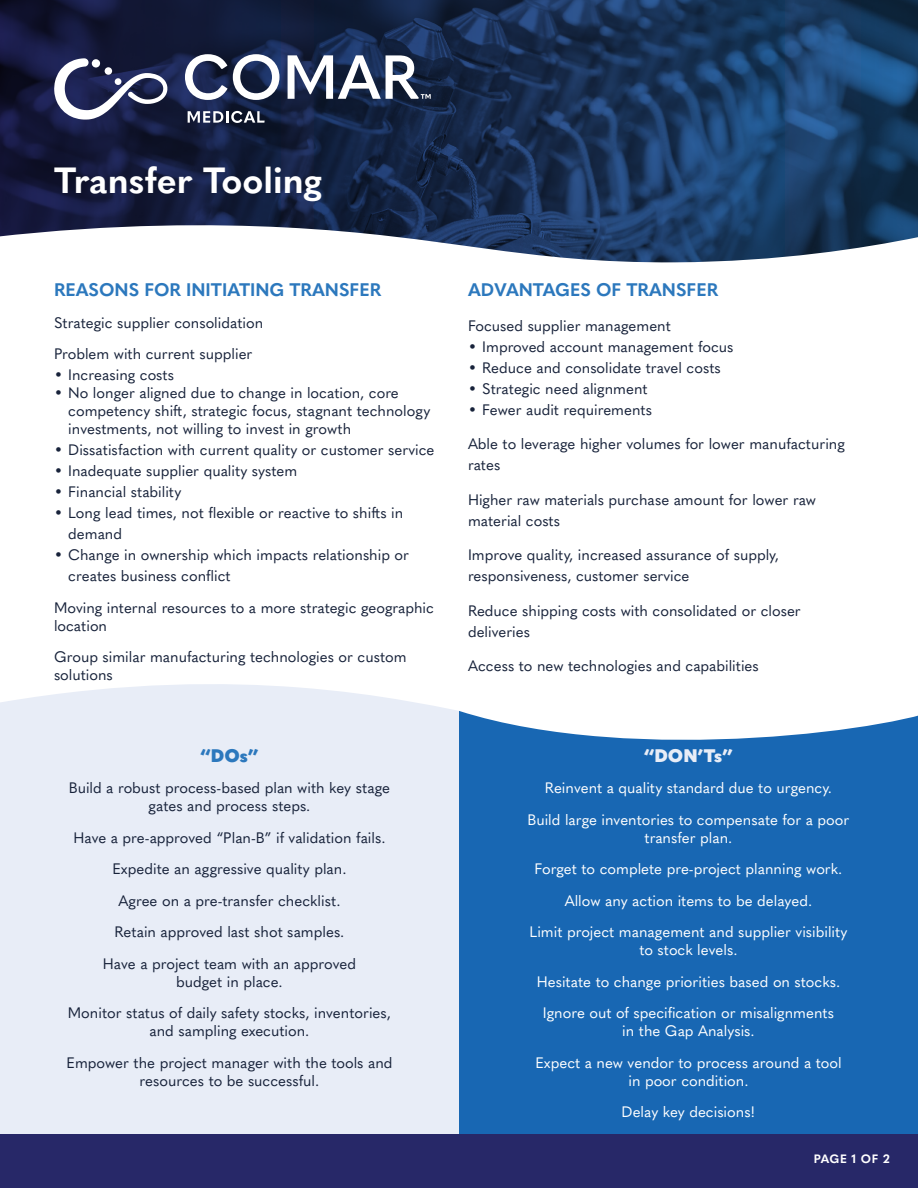
<style>
.page{position:relative;width:918px;height:1188px;background:#fff}
.page>*{position:absolute;margin:0;border:0;box-sizing:border-box;transform-origin:0 0}
.t1{font:700 36px "Quasimoda";color:#fff}
.Headline_sidecolumn{font:700 18px "Quasimoda";color:#2c78bd}
.Text{font:900 18px "Quasimoda";color:#e8edf7}
.Text-2{font:900 18px "Quasimoda";color:#2c78bd}
.Text-3{font:15px/18px "Quasimoda";color:#17223a}
.Bullet{font:15px/18px "Quasimoda";color:#17223a}
.Text-4{font:15px/18px "Quasimoda";color:#fff;text-align:center}
.Body{font:700 12px "Quasimoda";letter-spacing:.04em;color:#fff}
</style>
<div class="page">
<div style="left:0;top:684px;width:459px;height:378px;background:#e8edf7"></div>
<svg style="left:0;top:0;width:918px;height:223px"></svg>
<svg style="left:0;top:223px;width:918px;height:40px"></svg>
<svg style="left:54px;top:58px;width:114px;height:62px"></svg>
<svg style="left:185px;top:54px;width:94px;height:46px"></svg>
<svg style="left:288px;top:55px;width:143px;height:44px"></svg>
<svg style="left:188px;top:111px;width:77px;height:12px"></svg>
<div style="left:459px;top:711px;width:459px;height:338px;background:#1867b3"></div>
<div style="left:459px;top:1049px;width:459px;height:139px;background:#1867b3"></div>
<div style="left:0;top:1062px;width:459px;height:126px;background:#e8edf7"></div>
<div style="left:0;top:1134px;width:918px;height:54px;background:#272868"></div>
<p class="t1" style="left:54px;top:152px;width:270px">Transfer Tooling</p>
<p class="Headline_sidecolumn" style="left:54px;top:276px;width:329px">REASONS FOR INITIATING TRANSFER</p>
<p class="Text-3" style="left:54px;top:312px;width:211px">Strategic supplier consolidation</p>
<p class="Text-3" style="left:54px;top:344px;width:200px">Problem with current supplier</p>
<p class="Bullet" style="left:54px;top:365px;width:122px">• Increasing costs</p>
<p class="Bullet" style="left:68px;top:383px;width:364px;text-indent:-14px">• No longer aligned due to change in location, core competency shift, strategic focus, stagnant technology investments, not willing to invest in growth</p>
<p class="Bullet" style="left:54px;top:440px;width:382px">• Dissatisfaction with current quality or customer service</p>
<p class="Bullet" style="left:54px;top:461px;width:245px">• Inadequate supplier quality system</p>
<p class="Bullet" style="left:54px;top:482px;width:129px">• Financial stability</p>
<p class="Bullet" style="left:68px;top:501px;width:337px;line-height:21px;text-indent:-14px">• Long lead times, not flexible or reactive to shifts in demand</p>
<p class="Bullet" style="left:68px;top:543px;width:342px;line-height:21px;text-indent:-14px">• Change in ownership which impacts relationship or creates business conflict</p>
<p class="Text-3" style="left:54px;top:597px;width:381px">Moving internal resources to a more strategic geographic location</p>
<p class="Text-3" style="left:54px;top:647px;width:354px">Group similar manufacturing technologies or custom solutions</p>
<p class="Text-2" style="left:200px;top:741px;width:61px">“DOs”</p>
<p class="Text-3" style="left:69px;top:778px;width:323px;text-align:center">Build a robust process-based plan with key stage gates and process steps.</p>
<p class="Text-3" style="left:73px;top:828px;width:314px">Have a pre-approved “Plan-B” if validation fails.</p>
<p class="Text-3" style="left:112px;top:859px;width:236px">Expedite an aggressive quality plan.</p>
<p class="Text-3" style="left:118px;top:891px;width:224px">Agree on a pre-transfer checklist.</p>
<p class="Text-3" style="left:115px;top:922px;width:231px">Retain approved last shot samples.</p>
<p class="Text-3" style="left:103px;top:954px;width:255px;text-align:center">Have a project team with an approved budget in place.</p>
<p class="Text-3" style="left:68px;top:1003px;width:325px;text-align:center">Monitor status of daily safety stocks, inventories, and sampling execution.</p>
<p class="Text-3" style="left:66px;top:1053px;width:328px;text-align:center">Empower the project manager with the tools and resources to be successful.</p>
<p class="Headline_sidecolumn" style="left:468px;top:276px;width:252px">ADVANTAGES OF TRANSFER</p>
<p class="Text-3" style="left:468px;top:315px;width:204px">Focused supplier management</p>
<p class="Bullet" style="left:468px;top:336px;width:267px">• Improved account management focus</p>
<p class="Bullet" style="left:468px;top:357px;width:254px">• Reduce and consolidate travel costs</p>
<p class="Bullet" style="left:468px;top:378px;width:181px">• Strategic need alignment</p>
<p class="Bullet" style="left:468px;top:399px;width:186px">• Fewer audit requirements</p>
<p class="Text-3" style="left:468px;top:432px;width:378px;line-height:21px">Able to leverage higher volumes for lower manufacturing rates</p>
<p class="Text-3" style="left:468px;top:488px;width:350px;line-height:21px">Higher raw materials purchase amount for lower raw material costs</p>
<p class="Text-3" style="left:468px;top:543px;width:313px;line-height:21px">Improve quality, increased assurance of supply, responsiveness, customer service</p>
<p class="Text-3" style="left:468px;top:599px;width:334px;line-height:21px">Reduce shipping costs with consolidated or closer deliveries</p>
<p class="Text-3" style="left:468px;top:656px;width:292px">Access to new technologies and capabilities</p>
<p class="Text" style="left:644px;top:741px;width:91px">“DON’Ts”</p>
<p class="Text-4" style="left:545px;top:778px;width:289px">Reinvent a quality standard due to urgency.</p>
<p class="Text-4" style="left:528px;top:810px;width:323px">Build large inventories to compensate for a poor transfer plan.</p>
<p class="Text-4" style="left:535px;top:859px;width:309px">Forget to complete pre-project planning work.</p>
<p class="Text-4" style="left:565px;top:891px;width:249px">Allow any action items to be delayed.</p>
<p class="Text-4" style="left:529px;top:922px;width:320px">Limit project management and supplier visibility to stock levels.</p>
<p class="Text-4" style="left:537px;top:972px;width:305px">Hesitate to change priorities based on stocks.</p>
<p class="Text-4" style="left:543px;top:1003px;width:293px">Ignore out of specification or misalignments in the Gap Analysis.</p>
<p class="Text-4" style="left:535px;top:1053px;width:308px">Expect a new vendor to process around a tool in poor condition.</p>
<p class="Text-4" style="left:622px;top:1102px;width:135px">Delay key decisions!</p>
<p class="Body" style="left:814px;top:1150px;width:77px">PAGE 1 OF 2</p>
</div>
